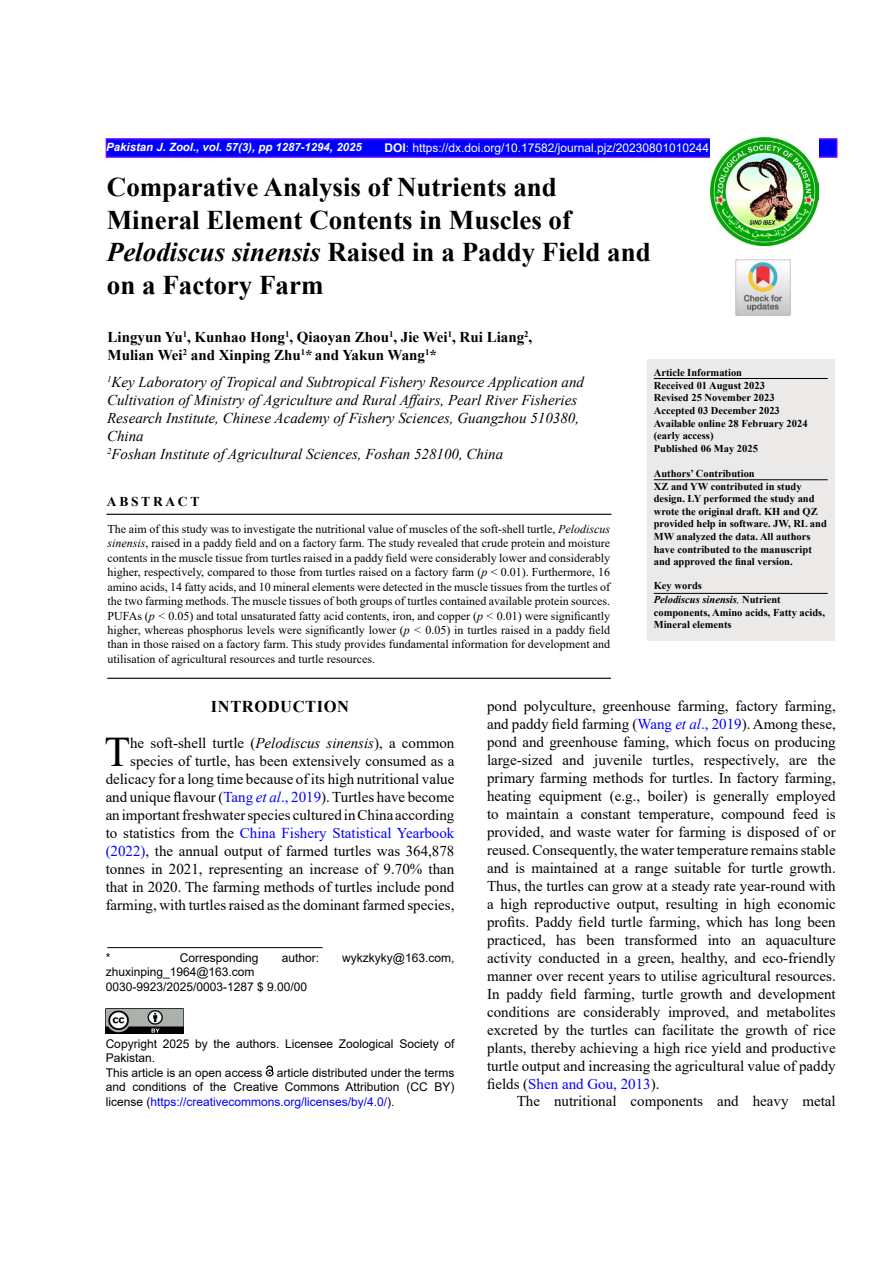
<style>
.page{position:relative;width:893px;height:1263px;background:#fff}
.page>*{position:absolute;margin:0;border:0;box-sizing:border-box;transform-origin:0 0}
.t1{font:42.15px "Times New Roman";color:#000}
.t2{font:700 27px/32.4px "Times New Roman";color:#000}
.t3{font:700 16.5px "Times New Roman";letter-spacing:.035em;color:#000}
.t4{font:15px/18px "Times New Roman";color:#000;text-align:right}
.t5{font:italic 15px/18px "Times New Roman";color:#000}
.t6{font:700 15px/18px "Times New Roman";color:#000}
.t7{font:700 13.5px "Times New Roman";letter-spacing:.2em;color:#000}
.t8{font:12px/14.4px "Times New Roman";color:#000;text-align:justify}
.t9{font:12px/14.4px "Arial";color:#000}
.t10{font:12px "Arial";color:#fff}
.t11{font:italic 700 11.4px "Arial";color:#fff}
.t12{font:700 10.5px/12.6px "Times New Roman";color:#000}
.t13{font:italic 700 10.5px/14.1px "Times New Roman";color:#000}
.s1{font-weight:700}
.s2{font-style:italic}
.s3{font-style:normal}
.s4{font-weight:400}
.s5{color:#00f}
.s6{font-style:italic;color:#00f}
</style>
<div class="page">
<div style="left:106px;top:138px;width:731px;height:20px;background:#00f;border:2px solid #60f"></div>
<img style="left:710px;top:138px;width:108px;height:108px">
<div style="left:647px;top:359px;width:187px;height:281px;background:#ece9e9"></div>
<hr style="left:654px;top:479px;width:174px;height:1px;background:#000">
<hr style="left:106px;top:514px;width:505px;height:1px;background:#000">
<hr style="left:107px;top:678px;width:504px;height:1px;background:#000">
<hr style="left:654px;top:378px;width:174px;height:1px;background:#000">
<img style="left:106px;top:1009px;width:77px;height:24px">
<svg style="left:266px;top:1065px;width:8px;height:11px"></svg>
<hr style="left:107px;top:947px;width:216px;height:1px;background:#000">
<hr style="left:654px;top:593px;width:174px;height:1px;background:#000">
<img style="left:735px;top:260px;width:56px;height:55px">
<p class="t11" style="left:106px;top:139px;width:257px">Pakistan J. Zool., vol. 57(3), pp 1287-1294, 2025</p>
<p class="t10" style="left:384px;top:139px;width:326px"><span class="s1">DOI</span>: https://dx.doi.org/10.17582/journal.pjz/20230801010244</p>
<h2 class="t2" style="left:107px;top:170px;width:545px">Comparative Analysis of Nutrients and Mineral Element Contents in Muscles of <span class="s2">Pelodiscus sinensis</span> Raised in a Paddy Field and on a Factory Farm</h2>
<p class="t6" style="left:108px;top:327px;width:426px">Lingyun Yu<sup>1</sup>, Kunhao Hong<sup>1</sup>, Qiaoyan Zhou<sup>1</sup>, Jie Wei<sup>1</sup>, Rui Liang<sup>2</sup>,<br>Mulian Wei<sup>2</sup> and Xinping Zhu<sup>1</sup>* and Yakun Wang<sup>1</sup>*</p>
<p class="t5" style="left:107px;top:373px;width:478px"><sup>1</sup>Key Laboratory of Tropical and Subtropical Fishery Resource Application and Cultivation of Ministry of Agriculture and Rural Affairs, Pearl River Fisheries Research Institute, Chinese Academy of Fishery Sciences, Guangzhou 510380, China<br><sup>2</sup>Foshan Institute of Agricultural Sciences, Foshan 528100, China</p>
<p class="t12" style="left:654px;top:366px;width:155px">Article Information<br>Received 01 August 2023<br>Revised 25 November 2023<br>Accepted 03 December 2023<br>Available online 28 February 2024 (early access)<br>Published 06 May 2025</p>
<p class="t12" style="left:654px;top:467px;width:175px">Authors’ Contribution<br>XZ and YW contributed in study design. LY performed the study and wrote the original draft. KH and QZ provided help in software. JW, RL and<br>MW analyzed the data. All authors have contributed to the manuscript and approved the final version.</p>
<p class="t13" style="left:654px;top:578px;width:128px"><span class="s3">Key words<br></span>Pelodiscus sinensis<span class="s4">,</span> <span class="s3">Nutrient</span></p>
<p class="t12" style="left:654px;top:606px;width:173px">components, Amino acids, Fatty acids,<br>Mineral elements</p>
<p class="t7" style="left:107px;top:492px;width:94px">ABSTRACT</p>
<p class="t8" style="left:108px;top:521px;width:504px">The aim of this study was to investigate the nutritional value of muscles of the soft-shell turtle, <span class="s2">Pelodiscus sinensis</span>, raised in a paddy field and on a factory farm. The study revealed that crude protein and moisture contents in the muscle tissue from turtles raised in a paddy field were considerably lower and considerably higher, respectively, compared to those from turtles raised on a factory farm (<span class="s2">p</span> &lt; 0.01). Furthermore, 16 amino acids, 14 fatty acids, and 10 mineral elements were detected in the muscle tissues from the turtles of the two farming methods. The muscle tissues of both groups of turtles contained available protein sources.<br>PUFAs (<span class="s2">p &lt;</span> 0.05) and total unsaturated fatty acid contents, iron, and copper (<span class="s2">p &lt;</span> 0.01) were significantly higher, whereas phosphorus levels were significantly lower (<span class="s2">p &lt;</span> 0.05) in turtles raised in a paddy field than in those raised on a factory farm. This study provides fundamental information for development and utilisation of agricultural resources and turtle resources.</p>
<p class="t3" style="left:211px;top:694px;width:140px">INTRODUCTION</p>
<h1 class="t1" style="left:104px;top:722px;width:27px">T</h1>
<p class="t4" style="left:487px;top:696px;width:350px;text-align:justify">pond polyculture, greenhouse farming, factory farming, and paddy field farming (<span class="s5">Wang</span> <span class="s6">et al</span><span class="s5">., 2019</span>). Among these, pond and greenhouse faming, which focus on producing large-sized and juvenile turtles, respectively, are the primary farming methods for turtles. In factory farming, heating equipment (e.g., boiler) is generally employed to maintain a constant temperature, compound feed is provided, and waste water for farming is disposed of or reused. Consequently, the water temperature remains stable and is maintained at a range suitable for turtle growth.<br>Thus, the turtles can grow at a steady rate year-round with a high reproductive output, resulting in high economic profits. Paddy field turtle farming, which has long been practiced, has been transformed into an aquaculture activity conducted in a green, healthy, and eco-friendly manner over recent years to utilise agricultural resources.<br>In paddy field farming, turtle growth and development conditions are considerably improved, and metabolites excreted by the turtles can facilitate the growth of rice plants, thereby achieving a high rice yield and productive turtle output and increasing the agricultural value of paddy fields (<span class="s5">Shen and Gou, 2013</span>).</p>
<p class="t4" style="left:517px;top:1092px;width:321px">The nutritional components and heavy metal</p>
<p class="t4" style="left:106px;top:733px;width:350px">he soft-shell turtle (<span class="s2">Pelodiscus sinensis</span>), a common species of turtle, has been extensively consumed as a delicacy for a long time because of its high nutritional value and unique flavour (<span class="s5">Tang</span> <span class="s6">et al</span><span class="s5">., 2019</span>). Turtles have become an important freshwater species cultured in China according to statistics from the <span class="s5">China Fishery Statistical Yearbook (2022)</span>, the annual output of farmed turtles was 364,878 tonnes in 2021, representing an increase of 9.70% than that in 2020. The farming methods of turtles include pond farming, with turtles raised as the dominant farmed species,</p>
<p class="t9" style="left:106px;top:950px;width:6px">*</p>
<p class="t9" style="left:180px;top:950px;width:80px">Corresponding</p>
<p class="t9" style="left:282px;top:950px;width:39px">author:</p>
<p class="t9" style="left:342px;top:950px;width:114px">wykzkyky@163.com,</p>
<p class="t9" style="left:106px;top:965px;width:203px">zhuxinping_1964@163.com<br>0030-9923/2025/0003-1287 $ 9.00/00</p>
<p class="t9" style="left:106px;top:1036px;width:350px">Copyright 2025 by the authors. Licensee Zoological Society of Pakistan.<br>This article is an open access article distributed under the terms and conditions of the Creative Commons Attribution (CC BY) license (<span class="s5">https://creativecommons.org/licenses/by/4.0/</span>).</p>
</div>
